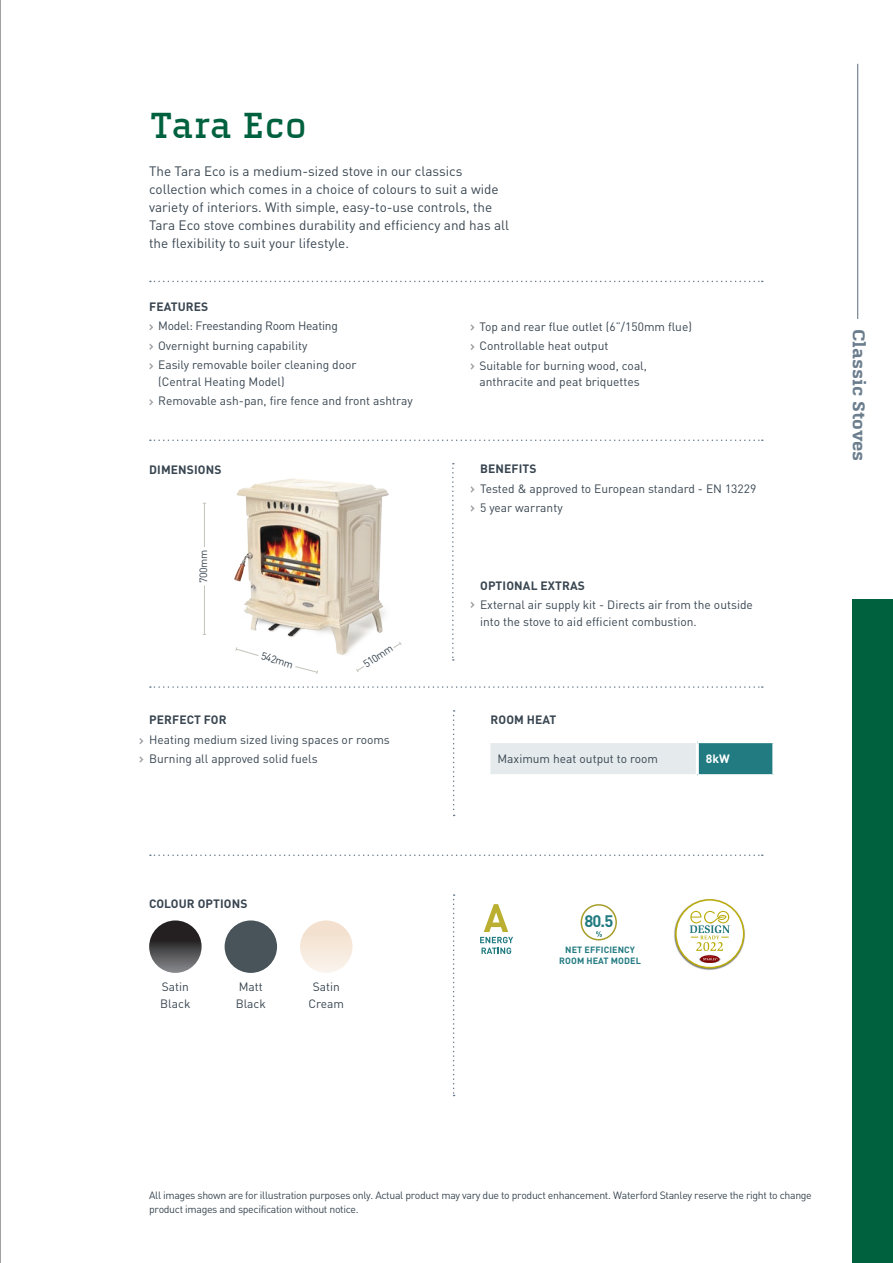
<style>
.page{position:relative;width:893px;height:1263px;background:#fff}
.page>*{position:absolute;margin:0;border:0;box-sizing:border-box;transform-origin:0 0}
.t1{font:500 37.5px "Quitador Pro";color:#00613f}
.Section_side_page{font:700 18px "Quitador Pro";color:#6c7e8e}
._9_body_text{font:700 16.5px "DIN Pro";color:#227b81}
._9_body_text-2{font:13.5px/18px "DIN Pro";color:#394651}
._9_body_text-3{font:12px/16.5px "DIN Pro";color:#394651}
._9_body_text-4{font:700 12px "DIN Pro";letter-spacing:.01em;color:#394651}
._9_body_text-5{font:12px "DIN Pro";letter-spacing:-.02em;color:#394651}
._9_body_text-6{font:700 12px "DIN Pro";color:#fff}
._9_body_text-7{font:10.5px/13.5px "DIN Pro";letter-spacing:-.03em;color:#394651}
._9_body_text-8{font:700 9px "DIN Pro";letter-spacing:.01em;color:#227b81}
</style>
<div class="page">
<img style="left:234px;top:478px;width:155px;height:177px">
<hr style="left:857px;top:64px;width:1px;height:255px;background:#6c7e8e">
<svg style="left:150px;top:281px;width:613px;height:1px"></svg>
<svg style="left:150px;top:439px;width:613px;height:2px"></svg>
<svg style="left:150px;top:686px;width:613px;height:2px"></svg>
<svg style="left:150px;top:854px;width:613px;height:2px"></svg>
<svg style="left:452px;top:463px;width:2px;height:198px"></svg>
<svg style="left:235px;top:646px;width:24px;height:10px"></svg>
<svg style="left:295px;top:666px;width:23px;height:8px"></svg>
<svg style="left:356px;top:666px;width:8px;height:6px"></svg>
<svg style="left:393px;top:642px;width:9px;height:6px"></svg>
<hr style="left:204px;top:585px;width:1px;height:49px;background:#c4c3bb">
<hr style="left:204px;top:503px;width:1px;height:44px;background:#c4c3bb">
<svg style="left:470px;top:486px;width:5px;height:7px"></svg>
<svg style="left:470px;top:505px;width:5px;height:7px"></svg>
<svg style="left:470px;top:601px;width:5px;height:7px"></svg>
<svg style="left:453px;top:710px;width:2px;height:106px"></svg>
<svg style="left:453px;top:894px;width:2px;height:202px"></svg>
<svg style="left:139px;top:738px;width:5px;height:6px"></svg>
<svg style="left:139px;top:756px;width:5px;height:7px"></svg>
<div style="left:489px;top:742px;width:208px;height:34px;background:#e5eaed"></div>
<div style="left:697px;top:742px;width:77px;height:34px;background:#227b81"></div>
<hr style="left:487px;top:740px;width:210px;height:3px;background:#fff">
<hr style="left:487px;top:743px;width:3px;height:31px;background:#fff">
<hr style="left:697px;top:740px;width:78px;height:3px;background:#fff">
<hr style="left:696px;top:743px;width:3px;height:31px;background:#fff">
<hr style="left:772px;top:743px;width:3px;height:31px;background:#fff">
<hr style="left:487px;top:774px;width:210px;height:3px;background:#fff">
<hr style="left:697px;top:774px;width:78px;height:3px;background:#fff">
<svg style="left:149px;top:920px;width:53px;height:53px;background:#494749"></svg>
<div style="left:225px;top:920px;width:52px;height:53px;background:#49545a;border-radius:50%"></div>
<div style="left:300px;top:920px;width:52px;height:53px;background:linear-gradient(to bottom,#f2deca,#faf3eb);border-radius:26px"></div>
<svg style="left:480px;top:904px;width:33px;height:50px"></svg>
<div style="left:581px;top:904px;width:36px;height:36px;border:2px solid #a69d28;border-radius:50%"></div>
<svg style="left:596px;top:931px;width:6px;height:6px"></svg>
<div style="left:852px;top:600px;width:41px;height:663px;background:#00613f"></div>
<img style="left:674px;top:899px;width:71px;height:71px">
<div style="left:676px;top:900px;width:68px;height:68px;background:#fff;border-radius:50%"></div>
<div style="left:675px;top:899px;width:69px;height:69px;border:2px solid #bbad0d;border-radius:50%"></div>
<img style="left:699px;top:955px;width:21px;height:8px">
<svg style="left:700px;top:955px;width:19px;height:8px"></svg>
<img style="left:702px;top:956px;width:15px;height:6px">
<svg style="left:703px;top:958px;width:15px;height:2px"></svg>
<svg style="left:690px;top:911px;width:40px;height:40px"></svg>
<svg style="left:149px;top:324px;width:5px;height:7px"></svg>
<svg style="left:149px;top:343px;width:5px;height:7px"></svg>
<svg style="left:149px;top:363px;width:5px;height:7px"></svg>
<svg style="left:149px;top:399px;width:5px;height:7px"></svg>
<svg style="left:470px;top:324px;width:5px;height:7px"></svg>
<svg style="left:470px;top:344px;width:5px;height:6px"></svg>
<svg style="left:470px;top:363px;width:5px;height:7px"></svg>
<hr style="left:0;top:0;width:1px;height:1263px;background:#939598">
<p class="t1" style="left:149px;top:104px;width:159px">Tara Eco</p>
<p class="_9_body_text-2" style="left:149px;top:161px;width:362px">The Tara Eco is a medium-sized stove in our classics collection which comes in a choice of colours to suit a wide variety of interiors. With simple, easy-to-use controls, the Tara Eco stove combines durability and efficiency and has all the flexibility to suit your lifestyle.</p>
<p class="_9_body_text-4" style="left:149px;top:298px;width:61px">FEATURES</p>
<p class="_9_body_text-5" style="left:158px;top:318px;width:181px">Model: Freestanding Room Heating</p>
<p class="_9_body_text-3" style="left:158px;top:337px;width:151px">Overnight burning capability</p>
<p class="_9_body_text-3" style="left:158px;top:356px;width:200px">Easily removable boiler cleaning door (Central Heating Model)</p>
<p class="_9_body_text-3" style="left:158px;top:392px;width:256px">Removable ash-pan, fire fence and front ashtray</p>
<p class="_9_body_text-4" style="left:149px;top:461px;width:74px">DIMENSIONS</p>
<p class="_9_body_text-7" style="left:196px;top:582px;width:34px;rotate:-90deg">700mm</p>
<p class="_9_body_text-7" style="left:264px;top:648px;width:34px;rotate:17deg">542mm</p>
<p class="_9_body_text-7" style="left:360px;top:659px;width:34px;rotate:-33deg">510mm</p>
<p class="_9_body_text-4" style="left:149px;top:712px;width:79px">PERFECT FOR</p>
<p class="_9_body_text-3" style="left:149px;top:729px;width:242px;line-height:19.5px">Heating medium sized living spaces or rooms<br>Burning all approved solid fuels</p>
<p class="_9_body_text-4" style="left:149px;top:896px;width:100px">COLOUR OPTIONS</p>
<p class="_9_body_text-3" style="left:162px;top:978px;width:29px">Satin</p>
<p class="_9_body_text-3" style="left:160px;top:995px;width:32px">Black</p>
<p class="_9_body_text-3" style="left:239px;top:978px;width:26px">Matt</p>
<p class="_9_body_text-3" style="left:236px;top:995px;width:32px">Black</p>
<p class="_9_body_text-3" style="left:309px;top:978px;width:37px;text-align:center">Satin<br>Cream</p>
<p class="_9_body_text-3" style="left:479px;top:318px;width:214px">Top and rear flue outlet (6”/150mm flue)</p>
<p class="_9_body_text-3" style="left:479px;top:337px;width:131px">Controllable heat output</p>
<p class="_9_body_text-3" style="left:479px;top:357px;width:169px">Suitable for burning wood, coal, anthracite and peat briquettes</p>
<p class="_9_body_text-4" style="left:480px;top:461px;width:58px">BENEFITS</p>
<p class="_9_body_text-3" style="left:480px;top:479px;width:278px">Tested &amp; approved to European standard - EN 13229</p>
<p class="_9_body_text-3" style="left:480px;top:499px;width:84px">5 year warranty</p>
<p class="_9_body_text-4" style="left:480px;top:577px;width:106px">OPTIONAL EXTRAS</p>
<p class="_9_body_text-3" style="left:480px;top:596px;width:274px">External air supply kit - Directs air from the outside into the stove to aid efficient combustion.</p>
<p class="_9_body_text-4" style="left:490px;top:712px;width:67px">ROOM HEAT</p>
<p class="_9_body_text-3" style="left:497px;top:750px;width:162px">Maximum heat output to room</p>
<p class="_9_body_text-6" style="left:706px;top:751px;width:25px">8kW</p>
<p class="_9_body_text" style="left:584px;top:910px;width:31px">80.5</p>
<p class="_9_body_text-8" style="left:565px;top:944px;width:71px">NET EFFICIENCY</p>
<p class="_9_body_text-8" style="left:559px;top:954px;width:83px">ROOM HEAT MODEL</p>
<p class="Section_side_page" style="left:870px;top:328px;width:134px;rotate:90deg">Classic Stoves</p>
<p class="_9_body_text-7" style="left:149px;top:1188px;width:664px">All images shown are for illustration purposes only. Actual product may vary due to product enhancement. Waterford Stanley reserve the right to change product images and specification without notice.</p>
</div>
